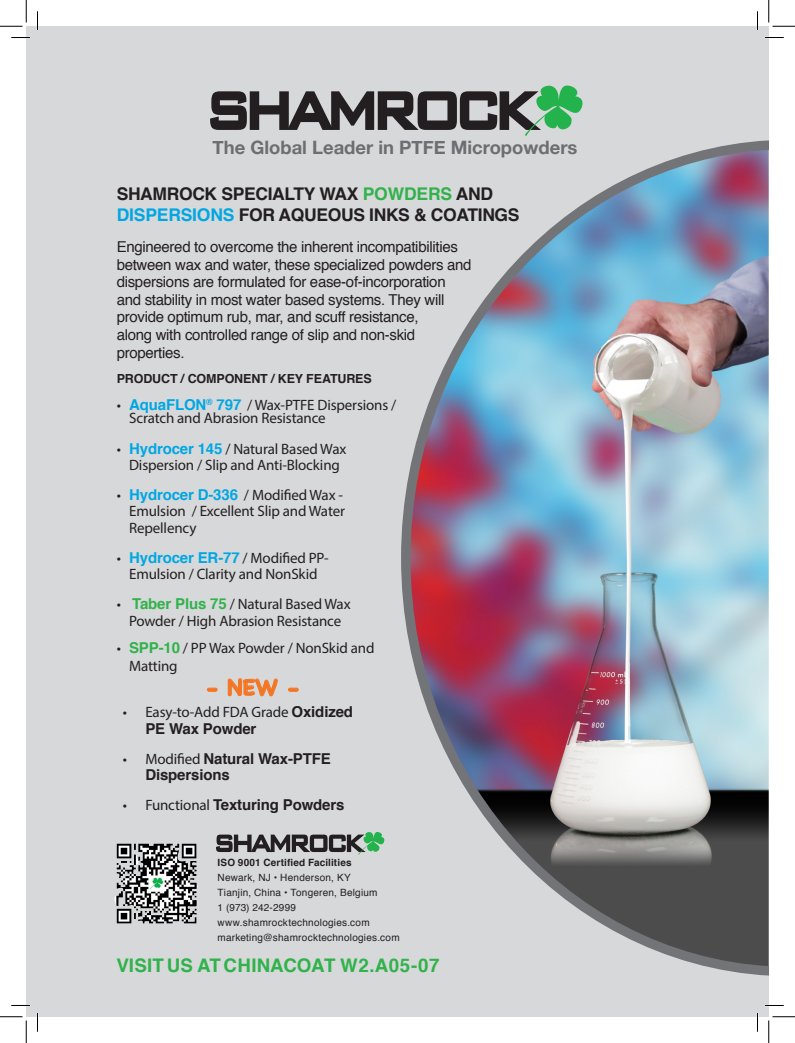
<style>
.page{position:relative;width:795px;height:1043px;background:#fff}
.page>*{position:absolute;margin:0;border:0;box-sizing:border-box;transform-origin:0 0}
.t1{font:700 22.5px "Chalkboard SE";color:#f47623}
.t2{font:700 18.75px "Helvetica";letter-spacing:.01em;color:#31b24b}
.t3{font:700 18.5px "Helvetica Neue";color:#6d6e71}
.t4{font:700 17.5px/21px "Helvetica";letter-spacing:-.02em;color:#231f20}
.t5{font:15px/16.2px "Myriad Pro";letter-spacing:-.01em;color:#231f20}
.t6{font:15px/17.6px "Helvetica";letter-spacing:-.02em;color:#231f20}
.t7{font:700 15px/16.2px "Helvetica";letter-spacing:-.01em;color:#231f20}
.t8{font:700 12.5px "Helvetica";letter-spacing:-.01em;color:#231f20}
.t9{font:10px "Helvetica";letter-spacing:.02em;color:#231f20}
.t10{font:700 10px "Helvetica";letter-spacing:.015em;color:#231f20}
.s1{color:#31b24b}
.s2{color:#00a7e3}
.s3{font-family:"Helvetica";font-weight:700;color:#00a7e3}
.s4{font-family:"Helvetica";font-weight:700;color:#31b24b}
.s5{font-family:"Helvetica";font-weight:700}
.s6{font-family:"Myriad Pro";font-weight:400}
</style>
<div class="page">
<div style="left:26px;top:26px;width:743px;height:990px;background:#d7d8da"></div>
<img style="left:401px;top:140px;width:368px;height:836px">
<svg style="left:210px;top:85px;width:373px;height:51px"></svg>
<img style="left:116px;top:843px;width:82px;height:80px">
<svg style="left:216px;top:832px;width:169px;height:22px"></svg>
<svg style="left:207px;top:687px;width:11px;height:5px"></svg>
<svg style="left:228px;top:678px;width:50px;height:18px"></svg>
<svg style="left:288px;top:687px;width:11px;height:5px"></svg>
<svg style="left:11px;top:37px;width:19px;height:1px"></svg>
<svg style="left:765px;top:37px;width:19px;height:1px"></svg>
<svg style="left:11px;top:1005px;width:19px;height:1px"></svg>
<svg style="left:765px;top:1005px;width:19px;height:1px"></svg>
<svg style="left:37px;top:11px;width:1px;height:19px"></svg>
<svg style="left:37px;top:1013px;width:1px;height:18px"></svg>
<svg style="left:757px;top:11px;width:1px;height:19px"></svg>
<svg style="left:757px;top:1013px;width:1px;height:18px"></svg>
<svg style="left:0;top:0;width:27px;height:27px"></svg>
<svg style="left:0;top:1016px;width:27px;height:26px"></svg>
<svg style="left:769px;top:0;width:26px;height:27px"></svg>
<svg style="left:769px;top:1016px;width:26px;height:26px"></svg>
<p class="t3" style="left:213px;top:133px;width:366px">The Global Leader in PTFE Micropowders</p>
<p class="t4" style="left:117px;top:183px;width:404px">SHAMROCK SPECIALTY WAX <span class="s1">POWDERS</span> AND<br><span class="s2">DISPERSIONS</span> FOR AQUEOUS INKS &amp; COATINGS</p>
<p class="t6" style="left:117px;top:239px;width:356px">Engineered to overcome the inherent incompatibilities between wax and water, these specialized powders and dispersions are formulated for ease-of-incorporation and stability in most water based systems. They will provide optimum rub, mar, and scuff resistance,<br>along with controlled range of slip and non-skid properties.</p>
<p class="t5" style="left:129px;top:397px;width:269px;line-height:13.8px;text-indent:-12px">• <span class="s3">AquaFLON</span><sup>®</sup> <span class="s3">797</span> / Wax-PTFE Dispersions /<br>Scratch and Abrasion Resistance</p>
<p class="t5" style="left:117px;top:440px;width:231px;text-align:center">• <span class="s3">Hydrocer 145</span> / Natural Based Wax<br>Dispersion / Slip and Anti-Blocking</p>
<p class="t5" style="left:129px;top:487px;width:217px;text-indent:-12px">• <span class="s3">Hydrocer D-336</span> / Modified Wax -<br>Emulsion / Excellent Slip and Water<br>Repellency</p>
<p class="t5" style="left:117px;top:549px;width:214px;text-align:center">• <span class="s3">Hydrocer ER-77</span> / Modified PP-<br>Emulsion / Clarity and NonSkid</p>
<p class="t5" style="left:117px;top:596px;width:235px;text-align:center">• <span class="s4">Taber Plus 75</span> / Natural Based Wax<br>Powder / High Abrasion Resistance</p>
<p class="t5" style="left:129px;top:639px;width:247px;line-height:18px;text-indent:-12px">• <span class="s4">SPP-10</span> / PP Wax Powder / NonSkid and<br>Matting</p>
<p class="t8" style="left:117px;top:368px;width:257px">PRODUCT / COMPONENT / KEY FEATURES</p>
<p class="t1" style="left:206px;top:673px;width:94px">- NEW -</p>
<p class="t5" style="left:145px;top:704px;width:209px;text-indent:-22px">• Easy-to-Add FDA Grade <span class="s5">Oxidized<br>PE Wax Powder</span></p>
<p class="t7" style="left:145px;top:750px;width:187px;text-indent:-22px"><span class="s6">• Modified</span> Natural Wax-PTFE<br>Dispersions</p>
<p class="t7" style="left:123px;top:797px;width:223px"><span class="s6">• Functional</span> Texturing Powders</p>
<p class="t10" style="left:218px;top:854px;width:136px">ISO 9001 Certified Facilities</p>
<p class="t9" style="left:218px;top:870px;width:135px">Newark, NJ • Henderson, KY</p>
<p class="t9" style="left:218px;top:885px;width:161px">Tianjin, China • Tongeren, Belgium</p>
<p class="t9" style="left:218px;top:900px;width:80px">1 (973) 242-2999</p>
<p class="t9" style="left:218px;top:915px;width:154px">www.shamrocktechnologies.com</p>
<p class="t9" style="left:218px;top:930px;width:184px">marketing@shamrocktechnologies.com</p>
<p class="t2" style="left:117px;top:950px;width:325px">VISIT US AT CHINACOAT W2.A05-07</p>
</div>
